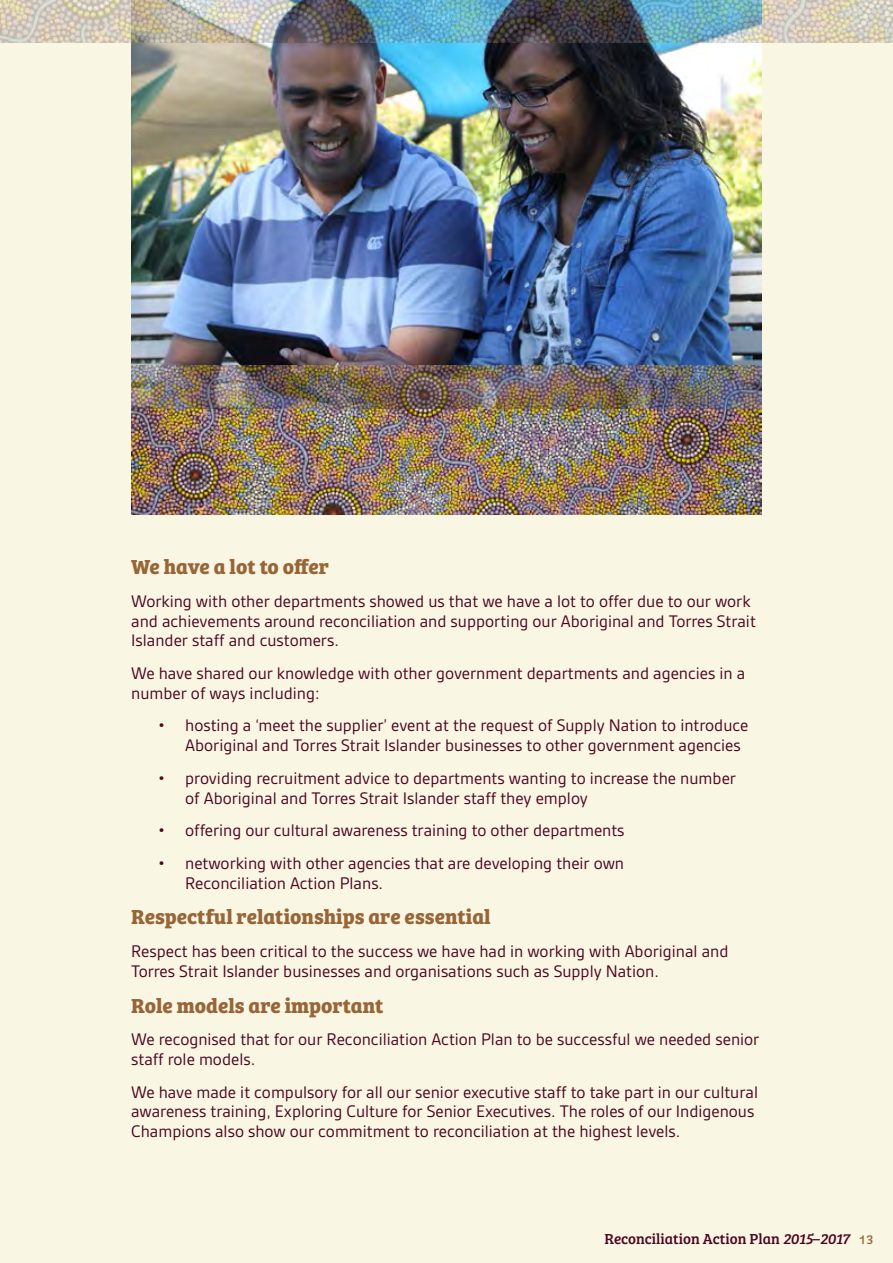
<style>
.page{position:relative;width:893px;height:1263px;background:#f9f7e3}
.page>*{position:absolute;margin:0;border:0;box-sizing:border-box;transform-origin:0 0}
.heading_4{font:700 21px "Bree Serif";color:#976537}
.List_Paragraph{font:18px/19.8px "Gesta";color:#4d0421}
.t1{font:15px "Bree Serif";color:#4d0421}
.s1{font-style:italic}
.s2{font-family:"Iskra";color:#976537}
</style>
<div class="page">
<img style="left:132px;top:42px;width:629px;height:323px">
<img style="left:0;top:0;width:893px;height:42px">
<img style="left:132px;top:365px;width:629px;height:44px">
<img style="left:132px;top:409px;width:629px;height:105px">
<p class="heading_4" style="left:131px;top:551px;width:199px">We have a lot to offer</p>
<p class="List_Paragraph" style="left:131px;top:591px;width:626px">Working with other departments showed us that we have a lot to offer due to our work and achievements around reconciliation and supporting our Aboriginal and Torres Strait<br>Islander staff and customers.</p>
<p class="List_Paragraph" style="left:131px;top:663px;width:616px">We have shared our knowledge with other government departments and agencies in a number of ways including:</p>
<p class="List_Paragraph" style="left:185px;top:715px;width:565px;text-indent:-27px">• hosting a ‘meet the supplier’ event at the request of Supply Nation to introduce<br>Aboriginal and Torres Strait Islander businesses to other government agencies</p>
<p class="List_Paragraph" style="left:185px;top:768px;width:552px;text-indent:-27px">• providing recruitment advice to departments wanting to increase the number of Aboriginal and Torres Strait Islander staff they employ</p>
<p class="List_Paragraph" style="left:158px;top:820px;width:468px">• offering our cultural awareness training to other departments</p>
<p class="List_Paragraph" style="left:185px;top:853px;width:440px;text-indent:-27px">• networking with other agencies that are developing their own<br>Reconciliation Action Plans.</p>
<p class="heading_4" style="left:131px;top:901px;width:361px">Respectful relationships are essential</p>
<p class="List_Paragraph" style="left:131px;top:941px;width:599px">Respect has been critical to the success we have had in working with Aboriginal and<br>Torres Strait Islander businesses and organisations such as Supply Nation.</p>
<p class="heading_4" style="left:131px;top:989px;width:254px">Role models are important</p>
<p class="List_Paragraph" style="left:131px;top:1029px;width:630px">We recognised that for our Reconciliation Action Plan to be successful we needed senior staff role models.</p>
<p class="List_Paragraph" style="left:131px;top:1082px;width:628px">We have made it compulsory for all our senior executive staff to take part in our cultural awareness training, Exploring Culture for Senior Executives. The roles of our Indigenous<br>Champions also show our commitment to reconciliation at the highest levels.</p>
<p class="t1" style="left:605px;top:1228px;width:271px">Reconciliation Action Plan <span class="s1">2015</span>–<span class="s1">2017</span> <span class="s2">13</span></p>
</div>
